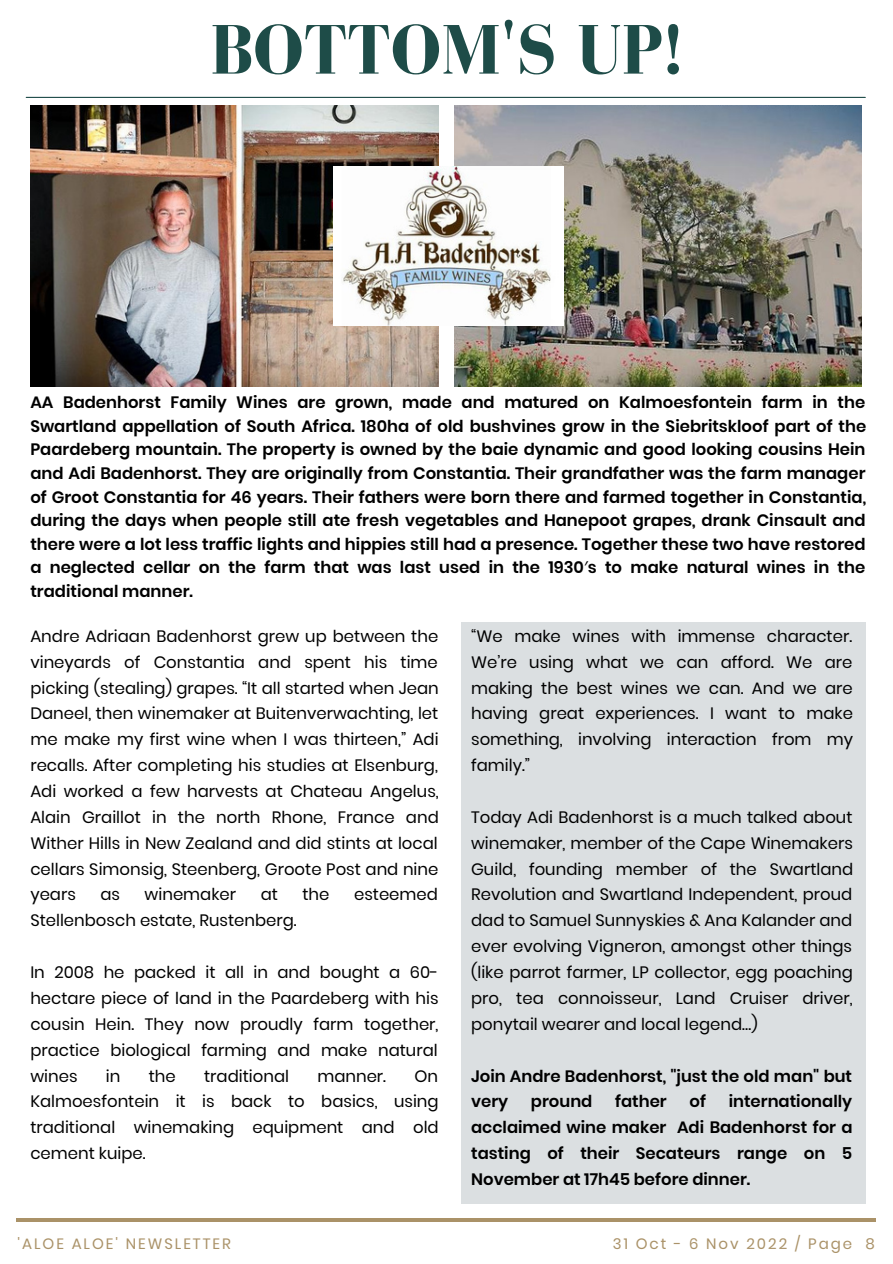
<style>
.page{position:relative;width:893px;height:1264px;background:#fff}
.page>*{position:absolute;margin:0;border:0;box-sizing:border-box;transform-origin:0 0}
.t1{font:700 72px "Bodoni FLF";color:#1e4c48}
.t2{font:16.5px/25.8px "Poppins";color:#000;text-align:justify}
.t3{font:600 16.5px/23.5px "Poppins";color:#000;text-align:justify}
.t4{font:15px "Poppins";letter-spacing:.135em;color:#aa9268}
.s1{font-family:"Noto Sans";font-weight:400}
</style>
<div class="page">
<hr style="left:17px;top:1218px;width:858px;height:3px;background:#aa9268">
<hr style="left:26px;top:97px;width:839px;height:1px;background:#1e4c48">
<img style="left:30px;top:105px;width:408px;height:281px">
<img style="left:454px;top:105px;width:407px;height:281px">
<img style="left:333px;top:166px;width:230px;height:160px">
<div style="left:461px;top:622px;width:405px;height:582px;background:#dbdfe1"></div>
<h1 class="t1" style="left:210px;top:11px;width:473px">BOTTOM'S UP!</h1>
<p class="t3" style="left:30px;top:390px;width:837px">AA Badenhorst Family Wines are grown, made and matured on Kalmoesfontein farm in the Swartland appellation of South Africa. 180ha of old bushvines grow in the Siebritskloof part of the Paardeberg mountain. The property is owned by the baie dynamic and good looking cousins Hein and Adi Badenhorst. They are originally from Constantia. Their grandfather was the farm manager of Groot Constantia for 46 years. Their fathers were born there and farmed together in Constantia, during the days when people still ate fresh vegetables and Hanepoot grapes, drank Cinsault and there were a lot less traffic lights and hippies still had a presence. Together these two have restored a neglected cellar on the farm that was last used in the 1930<span class="s1">′</span>s to make natural wines in the traditional manner.</p>
<p class="t2" style="left:471px;top:623px;width:383px">“We make wines with immense character.<br>We’re using what we can afford. We are making the best wines we can. And we are having great experiences. I want to make something, involving interaction from my family.”</p>
<p class="t2" style="left:471px;top:804px;width:383px">Today Adi Badenhorst is a much talked about winemaker, member of the Cape Winemakers Guild, founding member of the Swartland Revolution and Swartland Independent, proud dad to Samuel Sunnyskies &amp; Ana Kalander and ever evolving Vigneron, amongst other things (like parrot farmer, LP collector, egg poaching pro, tea connoisseur, Land Cruiser driver, ponytail wearer and local legend…)</p>
<p class="t3" style="left:471px;top:1062px;width:382px;line-height:25.8px">Join Andre Badenhorst, "just the old man" but very</p>
<p class="t2" style="left:30px;top:623px;width:410px">Andre Adriaan Badenhorst grew up between the vineyards of Constantia and spent his time picking (stealing) grapes. “It all started when Jean Daneel, then winemaker at Buitenverwachting, let me make my first wine when I was thirteen,” Adi recalls. After completing his studies at Elsenburg, Adi worked a few harvests at Chateau Angelus, Alain Graillot in the north Rhone, France and Wither Hills in New Zealand and did stints at local cellars Simonsig, Steenberg, Groote Post and nine years</p>
<p class="t2" style="left:100px;top:881px;width:21px">as</p>
<p class="t2" style="left:145px;top:881px;width:93px">winemaker</p>
<p class="t2" style="left:261px;top:881px;width:19px">at</p>
<p class="t2" style="left:302px;top:881px;width:29px">the</p>
<p class="t2" style="left:354px;top:881px;width:85px">esteemed</p>
<p class="t2" style="left:30px;top:907px;width:268px">Stellenbosch estate, Rustenberg.</p>
<p class="t2" style="left:30px;top:959px;width:409px">In 2008 he packed it all in and bought a 60- hectare piece of land in the Paardeberg with his cousin Hein. They now proudly farm together, practice biological farming and make natural wines</p>
<p class="t2" style="left:106px;top:1062px;width:16px">in</p>
<p class="t2" style="left:149px;top:1062px;width:29px">the</p>
<p class="t2" style="left:204px;top:1062px;width:86px">traditional</p>
<p class="t2" style="left:317px;top:1062px;width:70px">manner.</p>
<p class="t2" style="left:30px;top:1062px;width:410px;text-indent:384px">On Kalmoesfontein it is back to basics, using traditional winemaking equipment and old cement kuipe.</p>
<p class="t3" style="left:471px;top:1088px;width:383px;line-height:25.8px;text-indent:257px">internationally acclaimed wine maker Adi Badenhorst for a tasting of their Secateurs range on 5<br>November at 17h45 before dinner.</p>
<p class="t3" style="left:531px;top:1089px;width:63px">pround</p>
<p class="t3" style="left:615px;top:1089px;width:53px">father</p>
<p class="t3" style="left:689px;top:1089px;width:18px">of</p>
<p class="t4" style="left:18px;top:1233px;width:215px">'ALOE ALOE' NEWSLETTER</p>
<p class="t4" style="left:613px;top:1233px;width:263px">31 Oct - 6 Nov 2022 / Page 8</p>
</div>
